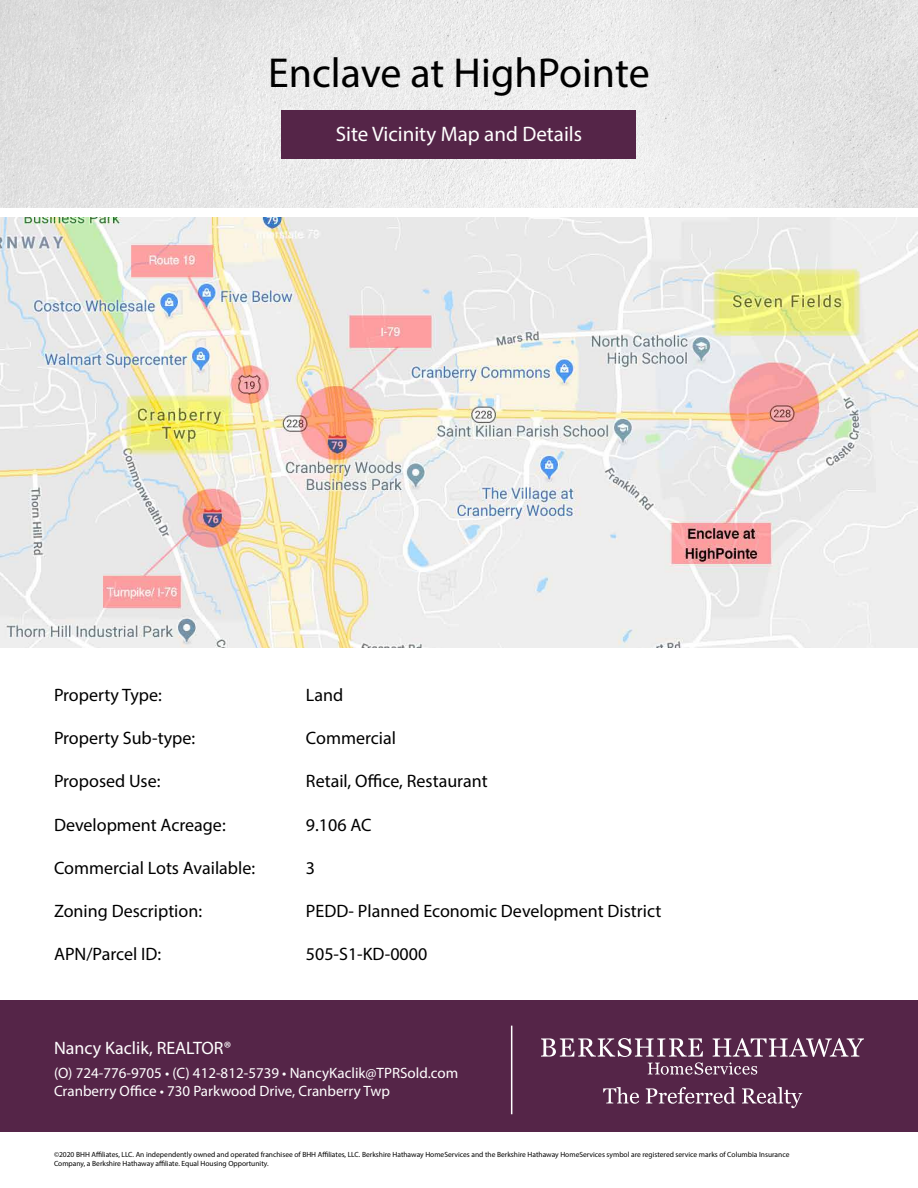
<style>
.page{position:relative;width:918px;height:1188px;background:#fff}
.page>*{position:absolute;margin:0;border:0;box-sizing:border-box;transform-origin:0 0}
.t1{font:42px "Myriad Pro";color:#000}
.t2{font:21px "Myriad Pro";color:#fff}
.t3{font:18px "Myriad Pro";color:#000}
.t4{font:18px "Myriad Pro";color:#fff}
.t5{font:15px/18px "Myriad Pro";color:#fff}
.t6{font:7.5px/9px "Myriad Pro";color:#000}
</style>
<div class="page">
<img style="left:0;top:0;width:918px;height:208px">
<img style="left:0;top:218px;width:918px;height:430px">
<div style="left:282px;top:110px;width:354px;height:49px;background:#552548"></div>
<div style="left:0;top:1000px;width:918px;height:132px;background:#552548"></div>
<svg style="left:541px;top:1038px;width:323px;height:37px"></svg>
<svg style="left:603px;top:1087px;width:36px;height:17px"></svg>
<svg style="left:646px;top:1087px;width:89px;height:17px"></svg>
<svg style="left:742px;top:1087px;width:60px;height:21px"></svg>
<hr style="left:511px;top:1026px;width:1px;height:88px;background:#fff">
<h1 class="t1" style="left:268px;top:47px;width:383px">Enclave at HighPointe</h1>
<h2 class="t2" style="left:336px;top:121px;width:248px">Site Vicinity Map and Details</h2>
<h3 class="t3" style="left:54px;top:684px;width:109px">Property Type:</h3>
<h3 class="t3" style="left:54px;top:727px;width:143px">Property Sub-type:</h3>
<h3 class="t3" style="left:54px;top:770px;width:108px">Proposed Use:</h3>
<h3 class="t3" style="left:54px;top:814px;width:173px">Development Acreage:</h3>
<h3 class="t3" style="left:54px;top:857px;width:203px">Commercial Lots Available:</h3>
<h3 class="t3" style="left:54px;top:900px;width:150px">Zoning Description:</h3>
<h3 class="t3" style="left:54px;top:943px;width:109px">APN/Parcel ID:</h3>
<h3 class="t3" style="left:306px;top:684px;width:39px">Land</h3>
<h3 class="t3" style="left:306px;top:727px;width:92px">Commercial</h3>
<h3 class="t3" style="left:306px;top:770px;width:183px">Retail, Office, Restaurant</h3>
<h3 class="t3" style="left:306px;top:814px;width:67px">9.106 AC</h3>
<h3 class="t3" style="left:306px;top:857px;width:11px">3</h3>
<h3 class="t3" style="left:306px;top:900px;width:357px">PEDD- Planned Economic Development District</h3>
<h3 class="t3" style="left:306px;top:943px;width:123px">505-S1-KD-0000</h3>
<h3 class="t4" style="left:54px;top:1037px;width:179px">Nancy Kaclik, REALTOR®</h3>
<h3 class="t5" style="left:54px;top:1064px;width:406px">(O) 724-776-9705 • (C) 412-812-5739 • NancyKaclik@TPRSold.com<br>Cranberry Office • 730 Parkwood Drive, Cranberry Twp</h3>
<p class="t6" style="left:54px;top:1150px;width:737px">©2020 BHH Affiliates, LLC. An independently owned and operated franchisee of BHH Affiliates, LLC. Berkshire Hathaway HomeServices and the Berkshire Hathaway HomeServices symbol are registered service marks of Columbia Insurance<br>Company, a Berkshire Hathaway affiliate. Equal Housing Opportunity.</p>
</div>
